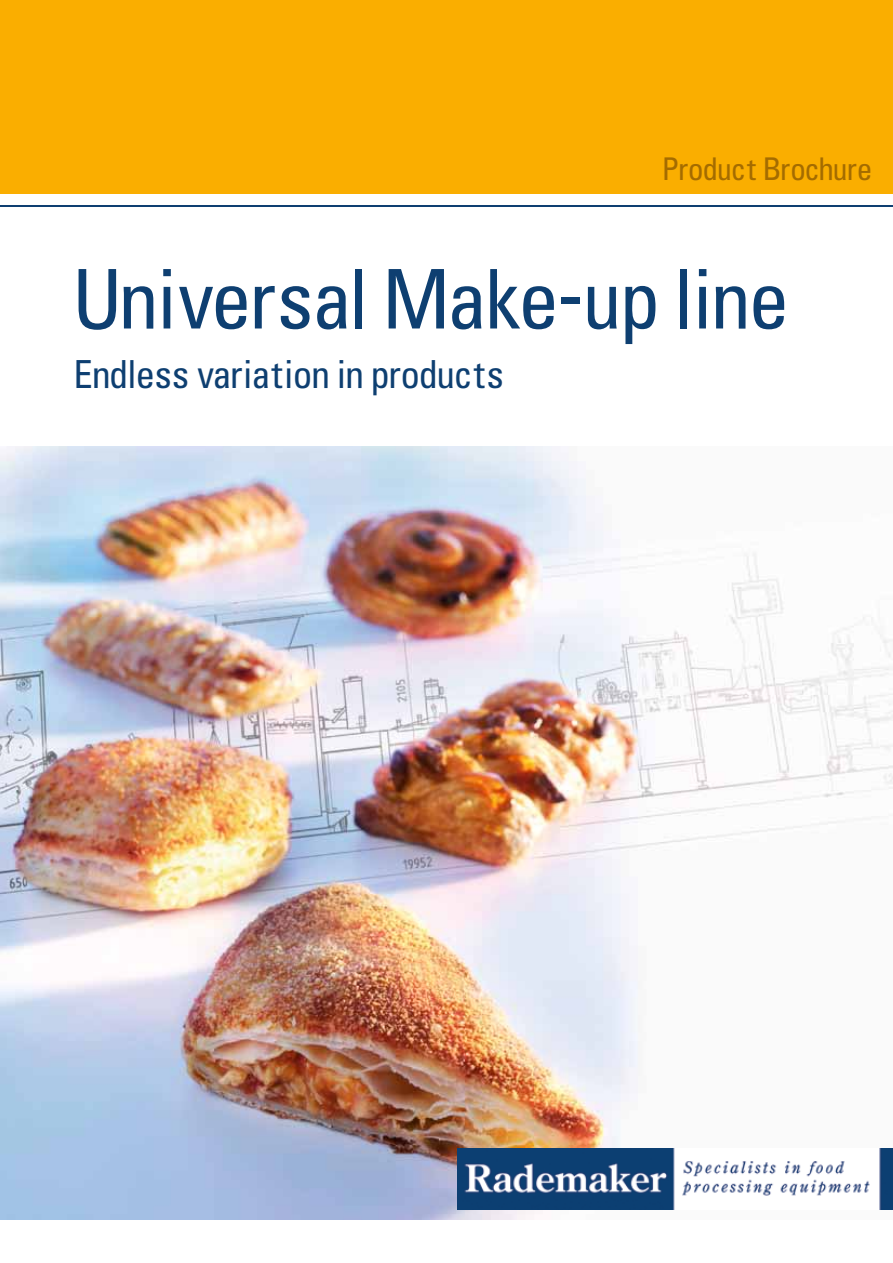
<style>
.page{position:relative;width:893px;height:1263px;background:#fff}
.page>*{position:absolute;margin:0;border:0;box-sizing:border-box;transform-origin:0 0}
.t1{font:75px "Uniform C57";color:#0e3f71}
.t2{font:35.25px "Uniform C57";color:#0e3f71}
.t3{font:28.5px "Uniform C57";letter-spacing:-.01em;color:#a46c00}
</style>
<div class="page">
<img style="left:0;top:446px;width:893px;height:773px">
<div style="left:0;top:0;width:893px;height:193px;background:#faae00"></div>
<hr style="left:0;top:205px;width:893px;height:2px;background:#0e3f71">
<img style="left:457px;top:1148px;width:436px;height:62px">
<p class="t3" style="left:663px;top:144px;width:210px">Product Brochure</p>
<h1 class="t1" style="left:74px;top:232px;width:715px">universal Make-up line</h1>
<p class="t2" style="left:74px;top:343px;width:431px">endless variation in products</p>
</div>
